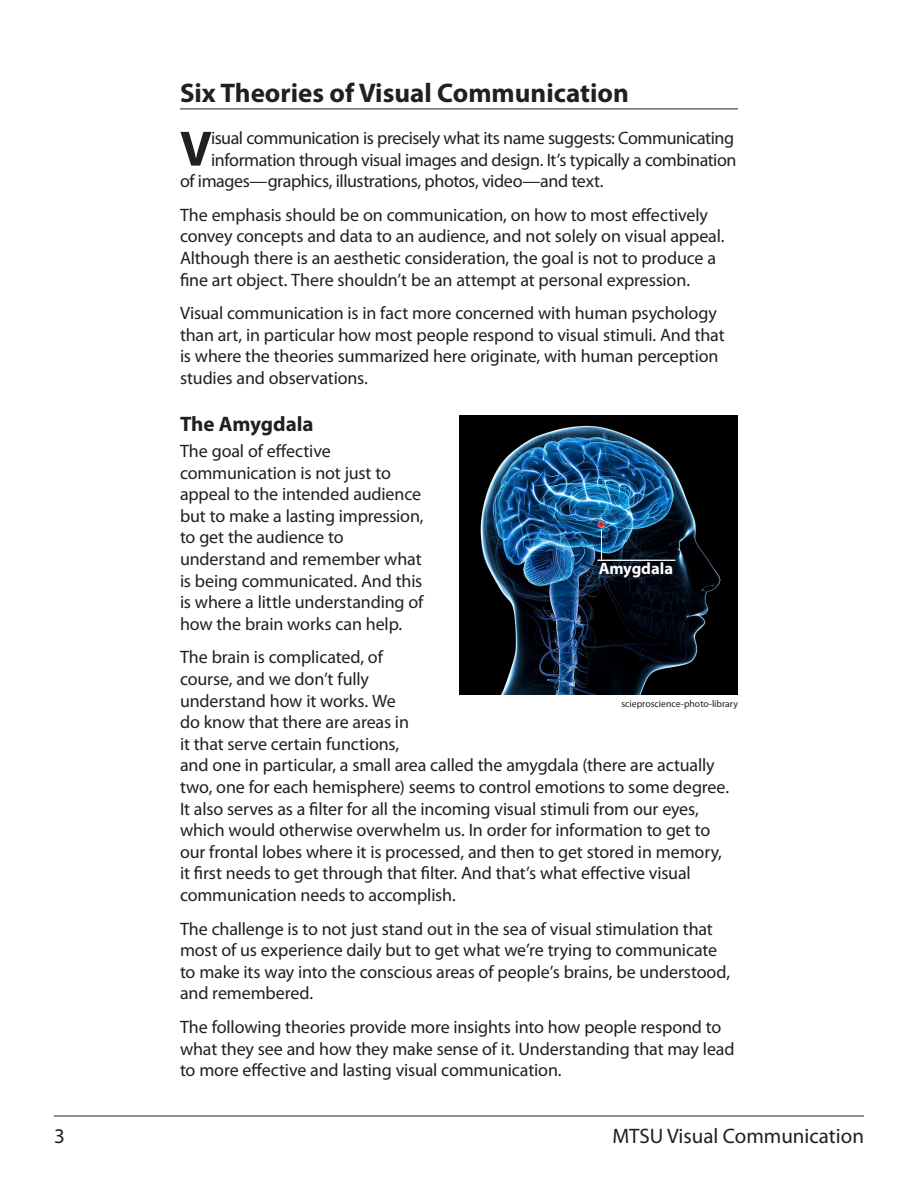
<style>
.page{position:relative;width:918px;height:1188px;background:#fff}
.page>*{position:absolute;margin:0;border:0;box-sizing:border-box;transform-origin:0 0}
.body_text{font:700 50.1px "Myriad Pro";color:#231f20}
.subhed{font:700 27px "Myriad Pro";color:#231f20}
.t1{font:21px "Myriad Pro";color:#231f20}
.parhed{font:700 21px "Myriad Pro";color:#231f20}
.body_text-2{font:18px/21.6px "Myriad Pro";letter-spacing:-.01em;color:#231f20}
.body_text-3{font:700 16.5px "Myriad Pro";color:#fff}
.body_text-4{font:9.75px "Myriad Pro";color:#231f20}
</style>
<div class="page">
<hr style="left:54px;top:1116px;width:810px;height:1px;background:#231f20">
<img style="left:459px;top:416px;width:279px;height:278px">
<hr style="left:601px;top:529px;width:1px;height:31px;background:#fff">
<hr style="left:597px;top:560px;width:78px;height:1px;background:#fff">
<hr style="left:180px;top:109px;width:558px;height:1px;background:#231f20">
<p class="subhed" style="left:180px;top:75px;width:450px">Six Theories of Visual Communication</p>
<p class="body_text" style="left:180px;top:116px;width:33px">V</p>
<p class="body_text-2" style="left:211px;top:127px;width:525px">isual communication is precisely what its name suggests: Communicating</p>
<p class="body_text-2" style="left:211px;top:148px;width:527px">information through visual images and design. It’s typically a combination</p>
<p class="body_text-2" style="left:180px;top:170px;width:425px">of images—graphics, illustrations, photos, video—and text.</p>
<p class="body_text-2" style="left:180px;top:204px;width:546px">The emphasis should be on communication, on how to most effectively convey concepts and data to an audience, and not solely on visual appeal.<br>Although there is an aesthetic consideration, the goal is not to produce a fine art object. There shouldn’t be an attempt at personal expression.</p>
<p class="body_text-2" style="left:180px;top:302px;width:546px">Visual communication is in fact more concerned with human psychology than art, in particular how most people respond to visual stimuli. And that is where the theories summarized here originate, with human perception studies and observations.</p>
<p class="parhed" style="left:180px;top:410px;width:135px">The Amygdala</p>
<p class="body_text-2" style="left:180px;top:440px;width:245px">The goal of effective communication is not just to appeal to the intended audience but to make a lasting impression, to get the audience to understand and remember what is being communicated. And this is where a little understanding of how the brain works can help.</p>
<p class="body_text-2" style="left:180px;top:646px;width:551px">The brain is complicated, of<br>course, and we don’t fully<br>understand how it works. We<br>do know that there are areas in<br>it that serve certain functions,<br>and one in particular, a small area called the amygdala (there are actually two, one for each hemisphere) seems to control emotions to some degree.<br>It also serves as a filter for all the incoming visual stimuli from our eyes, which would otherwise overwhelm us. In order for information to get to our frontal lobes where it is processed, and then to get stored in memory, it first needs to get through that filter. And that’s what effective visual communication needs to accomplish.</p>
<p class="body_text-2" style="left:180px;top:917px;width:552px">The challenge is to not just stand out in the sea of visual stimulation that most of us experience daily but to get what we’re trying to communicate to make its way into the conscious areas of people’s brains, be understood, and remembered.</p>
<p class="body_text-2" style="left:180px;top:1016px;width:556px">The following theories provide more insights into how people respond to what they see and how they make sense of it. Understanding that may lead to more effective and lasting visual communication.</p>
<p class="body_text-3" style="left:599px;top:558px;width:76px">Amygdala</p>
<p class="body_text-4" style="left:621px;top:698px;width:118px">scieproscience-photo-library</p>
<p class="t1" style="left:54px;top:1123px;width:12px">3</p>
<p class="t1" style="left:613px;top:1123px;width:253px">MTSU Visual Communication</p>
</div>
